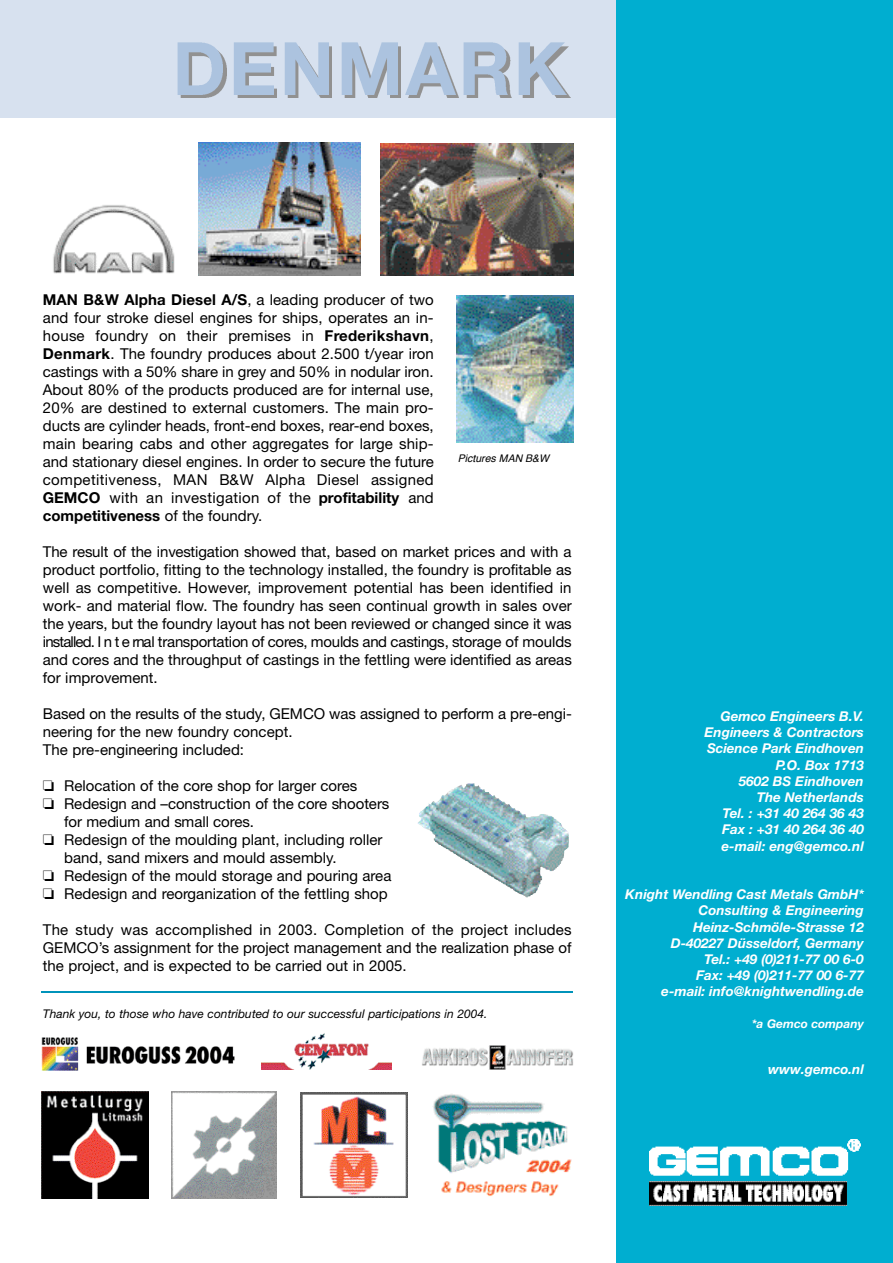
<style>
.page{position:relative;width:893px;height:1263px;background:#fff}
.page>*{position:absolute;margin:0;border:0;box-sizing:border-box;transform-origin:0 0}
.t1{font:15px/18px "Helvetica Neue";color:#000;text-align:justify}
.t2{font:italic 700 13.5px/16.2px "Helvetica Neue";color:#fff;text-align:right}
.t3{font:italic 12px "Helvetica Neue";color:#000}
.t4{font:italic 700 12px "Helvetica Neue";color:#fff}
.t5{font:italic 10.5px "Helvetica";color:#000}
.s1{font-weight:700}
</style>
<div class="page">
<div style="left:0;top:0;width:862px;height:118px;background:#d7e1ef"></div>
<div style="left:616px;top:0;width:276px;height:1263px;background:#00aed0"></div>
<img style="left:649px;top:1139px;width:211px;height:66px">
<img style="left:53px;top:205px;width:122px;height:69px">
<img style="left:468px;top:783px;width:100px;height:78px">
<img style="left:381px;top:143px;width:192px;height:133px">
<img style="left:456px;top:296px;width:117px;height:146px">
<img style="left:198px;top:143px;width:162px;height:133px">
<img style="left:177px;top:56px;width:49px;height:42px">
<img style="left:177px;top:42px;width:46px;height:52px">
<img style="left:234px;top:46px;width:43px;height:52px">
<img style="left:234px;top:42px;width:39px;height:52px">
<img style="left:284px;top:46px;width:48px;height:52px">
<img style="left:284px;top:42px;width:44px;height:52px">
<img style="left:341px;top:46px;width:60px;height:52px">
<img style="left:341px;top:42px;width:56px;height:52px">
<img style="left:406px;top:53px;width:105px;height:45px">
<img style="left:405px;top:42px;width:103px;height:52px">
<img style="left:518px;top:46px;width:52px;height:52px">
<img style="left:518px;top:42px;width:49px;height:52px">
<img style="left:261px;top:1033px;width:131px;height:37px">
<img style="left:422px;top:1046px;width:151px;height:24px">
<img style="left:41px;top:1038px;width:193px;height:33px">
<img style="left:171px;top:1092px;width:105px;height:106px">
<img style="left:41px;top:1092px;width:107px;height:106px">
<img style="left:301px;top:1092px;width:106px;height:105px">
<img style="left:433px;top:1094px;width:139px;height:102px">
<hr style="left:41px;top:991px;width:532px;height:2px;background:#0093ba">
<p class="t1" style="left:43px;top:292px;width:392px"><span class="s1">MAN B&amp;W Alpha Diesel A/S</span>, a leading producer of two and four stroke diesel engines for ships, operates an in&shy;house foundry on their premises in <span class="s1">F re d e r ik s h a v n</span>, <span class="s1">Denmark</span>. The foundry produces about 2.500 t/year iron castings with a 50% share in grey and 50% in nodular iron.<br>About 80% of the products produced are for internal use, 20% are destined to external customers. The main pro&shy;ducts are cylinder heads, front-end boxes, rear-end boxes, main bearing cabs and other aggregates for large ship&shy;and stationary diesel engines. In order to secure the future competitiveness, MAN B&amp;W Alpha Diesel assigned <span class="s1">GEMCO</span> with an investigation of the <span class="s1">profitability</span> and <span class="s1">competitiveness</span> of the foundry.</p>
<p class="t1" style="left:43px;top:544px;width:530px">The result of the investigation showed that, based on market prices and with a product portfolio, fitting to the technology installed, the foundry is profitable as well as competitive. However, improvement potential has been identified in work- and material flow. The foundry has seen continual growth in sales over the years, but the foundry layout has not been reviewed or changed since it was installed. I n t e rnal transportation of cores, moulds and castings, storage of moulds and cores and the throughput of castings in the fettling were identified as areas for improvement.</p>
<p class="t1" style="left:43px;top:706px;width:530px;text-align:left">Based on the results of the study, GEMCO was assigned to perform a pre-engi&shy;neering for the new foundry concept.<br>The pre-engineering included:</p>
<p class="t1" style="left:43px;top:778px;width:316px">❏ Relocation of the core shop for larger cores</p>
<p class="t1" style="left:43px;top:796px;width:348px">❏ Redesign and –construction of the core shooters</p>
<p class="t1" style="left:64px;top:814px;width:191px">for medium and small core s .</p>
<p class="t1" style="left:43px;top:832px;width:341px">❏ Redesign of the moulding plant, including roller</p>
<p class="t1" style="left:64px;top:850px;width:274px">band, sand mixers and mould assembly.</p>
<p class="t1" style="left:43px;top:868px;width:350px">❏ Redesign of the mould storage and pouring area</p>
<p class="t1" style="left:43px;top:886px;width:346px">❏ Redesign and reorganization of the fettling shop</p>
<p class="t1" style="left:43px;top:922px;width:530px">The study was accomplished in 2003. Completion of the project includes GEMCO’s assignment for the project management and the realization phase of the project, and is expected to be carried out in 2005.</p>
<p class="t5" style="left:458px;top:453px;width:95px">Pictures MAN B&amp;W</p>
<p class="t3" style="left:43px;top:1010px;width:446px">Thank you, to those who have contributed to our successful participations in 2004.</p>
<p class="t2" style="left:704px;top:709px;width:161px">Gemco Engineers B.V.<br>Engineers &amp; Contractors<br>Science Park Eindhoven<br>P.O. Box 1713<br>5602 BS Eindhoven<br>The Netherlands<br>Tel. : +31 40 264 36 43<br>Fax : +31 40 264 36 40 e-mail: eng@gemco.nl</p>
<p class="t2" style="left:625px;top:888px;width:240px">Knight Wendling Cast Metals GmbH*<br>Consulting &amp; Engineering<br>Heinz-Schmöle-Strasse 12<br>D-40227 Düsseldorf, Germany<br>Tel.: +49 (0)211-77 00 6-0<br>Fax: +49 (0)211-77 00 6-77<br>e-mail: info@knightwendling.de</p>
<p class="t4" style="left:751px;top:1019px;width:114px">*a Gemco company</p>
<p class="t2" style="left:768px;top:1062px;width:97px">www.gemco.nl</p>
</div>
